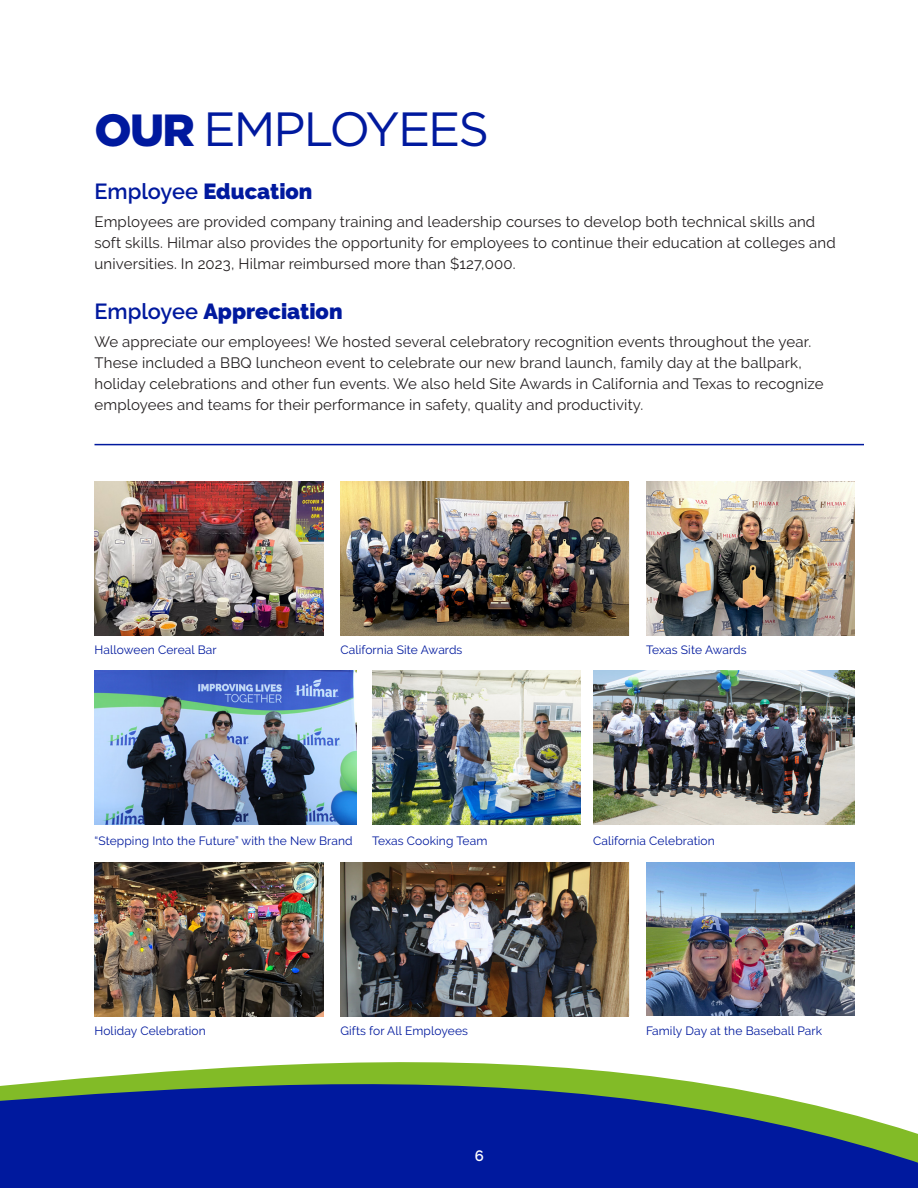
<style>
.page{position:relative;width:918px;height:1188px;background:#fff}
.page>*{position:absolute;margin:0;border:0;box-sizing:border-box;transform-origin:0 0}
.t1{font:48px "Gotham";letter-spacing:-.04em;color:#00199e}
.t2{font:900 21.75px "Raleway";color:#00199e}
.t3{font:15px/21px "Raleway";letter-spacing:.01em;color:#231f20}
.t4{font:600 15px "Raleway";color:#fff}
.t5{font:12px "Raleway";letter-spacing:.01em;color:#00199e}
.s1{font-weight:900;font-size:45px}
.s2{font-weight:600}
</style>
<div class="page">
<div style="left:0;top:1157px;width:918px;height:31px;background:#00199e"></div>
<svg style="left:0;top:862px;width:918px;height:295px"></svg>
<img style="left:94px;top:482px;width:230px;height:154px">
<hr style="left:94px;top:444px;width:770px;height:1px;background:#00199e">
<img style="left:340px;top:482px;width:289px;height:154px">
<img style="left:646px;top:482px;width:209px;height:154px">
<img style="left:94px;top:670px;width:262px;height:154px">
<img style="left:593px;top:670px;width:262px;height:154px">
<img style="left:372px;top:670px;width:209px;height:154px">
<img style="left:94px;top:863px;width:230px;height:153px">
<img style="left:340px;top:863px;width:289px;height:153px">
<img style="left:646px;top:863px;width:209px;height:152px">
<p class="t1" style="left:94px;top:99px;width:396px"><span class="s1">OUR</span> EMPLOYEES</p>
<p class="t2" style="left:94px;top:179px;width:219px"><span class="s2">Employee</span> Education</p>
<p class="t3" style="left:94px;top:211px;width:743px">Employees are provided company training and leadership courses to develop both technical skills and soft skills. Hilmar also provides the opportunity for employees to continue their education at colleges and universities. In 2023, Hilmar reimbursed more than $127,000.</p>
<p class="t2" style="left:94px;top:299px;width:250px"><span class="s2">Employee</span> Appreciation</p>
<p class="t3" style="left:94px;top:331px;width:731px">We appreciate our employees! We hosted several celebratory recognition events throughout the year.<br>These included a BBQ luncheon event to celebrate our new brand launch, family day at the ballpark, holiday celebrations and other fun events. We also held Site Awards in California and Texas to recognize employees and teams for their performance in safety, quality and productivity.</p>
<p class="t5" style="left:94px;top:643px;width:124px">Halloween Cereal Bar</p>
<p class="t5" style="left:340px;top:643px;width:123px">California Site Awards</p>
<p class="t5" style="left:646px;top:643px;width:102px">Texas Site Awards</p>
<p class="t5" style="left:94px;top:834px;width:260px">“Stepping Into the Future” with the New Brand</p>
<p class="t5" style="left:593px;top:834px;width:123px">California Celebration</p>
<p class="t5" style="left:372px;top:834px;width:117px">Texas Cooking Team</p>
<p class="t5" style="left:94px;top:1024px;width:113px">Holiday Celebration</p>
<p class="t5" style="left:340px;top:1024px;width:129px">Gifts for All Employees</p>
<p class="t5" style="left:646px;top:1024px;width:178px">Family Day at the Baseball Park</p>
<p class="t4" style="left:475px;top:1147px;width:11px">6</p>
</div>
